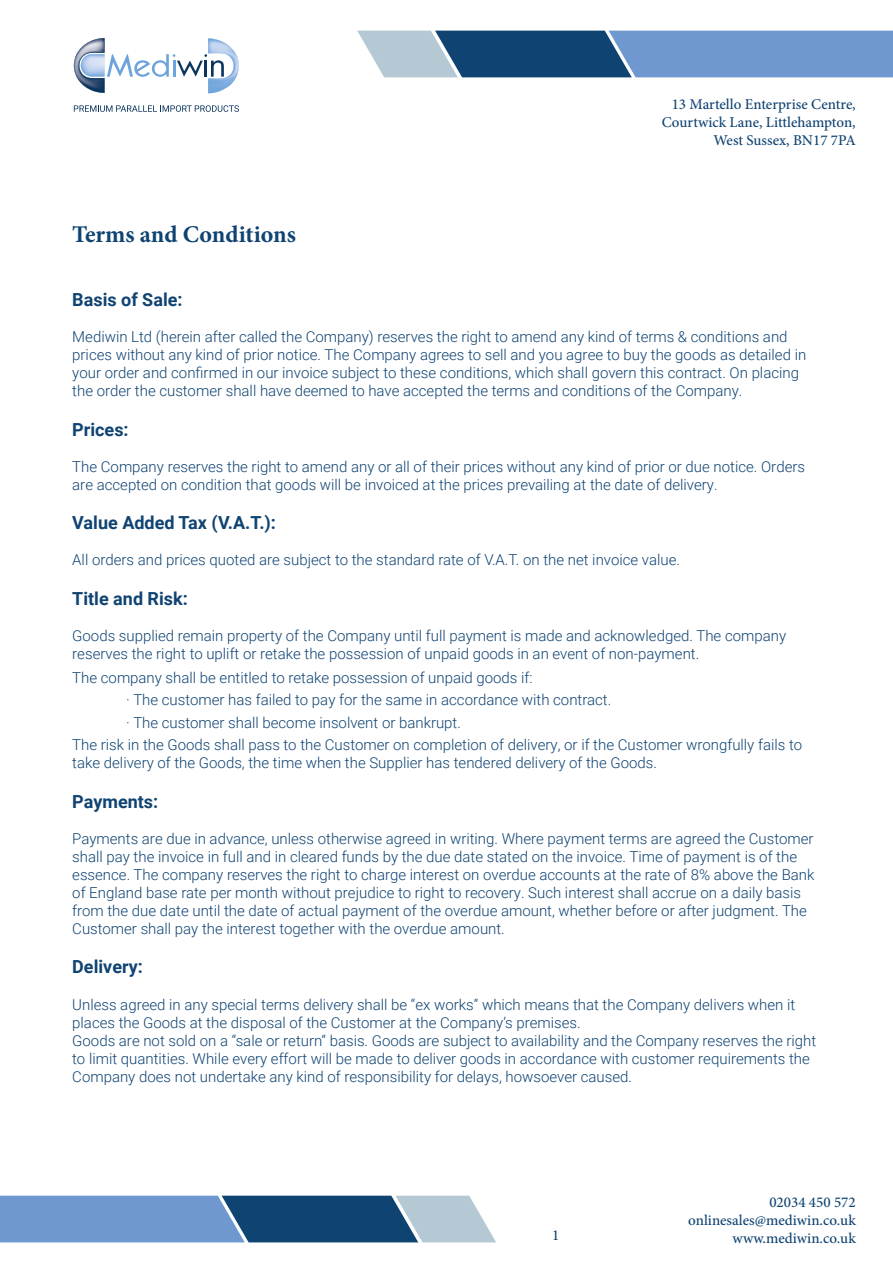
<style>
.page{position:relative;width:893px;height:1263px;background:#fff}
.page>*{position:absolute;margin:0;border:0;box-sizing:border-box;transform-origin:0 0}
.t1{font:700 24px "Minion Pro";color:#0f4372}
.t2{font:700 18px "Roboto";color:#0f4372}
.t3{font:300 15px/18px "Roboto";color:#0f4372}
.t4{font:500 15px/18px "Minion Pro";color:#0f4372;text-align:right}
</style>
<div class="page">
<svg style="left:74px;top:105px;width:165px;height:7px"></svg>
<svg style="left:107px;top:54px;width:101px;height:23px"></svg>
<img style="left:208px;top:38px;width:31px;height:55px">
<img style="left:74px;top:38px;width:31px;height:55px">
<svg style="left:357px;top:31px;width:536px;height:46px;background:#5f88b4"></svg>
<svg style="left:0;top:1196px;width:496px;height:46px;background:#5e86b1"></svg>
<p class="t1" style="left:72px;top:218px;width:225px">Terms and Conditions</p>
<p class="t4" style="left:662px;top:95px;width:196px">13 Martello Enterprise Centre,<br>Courtwick Lane, Littlehampton,</p>
<p class="t4" style="left:713px;top:131px;width:144px">West Sussex, BN17 7PA</p>
<p class="t2" style="left:72px;top:287px;width:112px">Basis of Sale:</p>
<p class="t3" style="left:72px;top:327px;width:735px">Mediwin Ltd (herein after called the Company) reserves the right to amend any kind of terms &amp; conditions and prices without any kind of prior notice. The Company agrees to sell and you agree to buy the goods as detailed in your order and confirmed in our invoice subject to these conditions, which shall govern this contract. On placing the order the customer shall have deemed to have accepted the terms and conditions of the Company.</p>
<p class="t2" style="left:72px;top:416px;width:58px">Prices:</p>
<p class="t3" style="left:72px;top:457px;width:734px">The Company reserves the right to amend any or all of their prices without any kind of prior or due notice. Orders are accepted on condition that goods will be invoiced at the prices prevailing at the date of delivery.</p>
<p class="t2" style="left:72px;top:510px;width:205px">Value Added Tax (V.A.T.):</p>
<p class="t3" style="left:72px;top:550px;width:609px">All orders and prices quoted are subject to the standard rate of V.A.T. on the net invoice value.</p>
<p class="t2" style="left:72px;top:586px;width:117px">Title and Risk:</p>
<p class="t3" style="left:72px;top:626px;width:715px">Goods supplied remain property of the Company until full payment is made and acknowledged. The company reserves the right to uplift or retake the possession of unpaid goods in an event of non-payment.</p>
<p class="t3" style="left:72px;top:668px;width:462px">The company shall be entitled to retake possession of unpaid goods if:</p>
<p class="t3" style="left:126px;top:690px;width:487px">· The customer has failed to pay for the same in accordance with contract.</p>
<p class="t3" style="left:126px;top:713px;width:336px">· The customer shall become insolvent or bankrupt.</p>
<p class="t3" style="left:72px;top:735px;width:731px">The risk in the Goods shall pass to the Customer on completion of delivery, or if the Customer wrongfully fails to take delivery of the Goods, the time when the Supplier has tendered delivery of the Goods.</p>
<p class="t2" style="left:72px;top:789px;width:88px">Payments:</p>
<p class="t3" style="left:72px;top:829px;width:744px">Payments are due in advance, unless otherwise agreed in writing. Where payment terms are agreed the Customer shall pay the invoice in full and in cleared funds by the due date stated on the invoice. Time of payment is of the essence. The company reserves the right to charge interest on overdue accounts at the rate of 8% above the Bank of England base rate per month without prejudice to right to recovery. Such interest shall accrue on a daily basis from the due date until the date of actual payment of the overdue amount, whether before or after judgment. The Customer shall pay the interest together with the overdue amount.</p>
<p class="t2" style="left:72px;top:954px;width:72px">Delivery:</p>
<p class="t3" style="left:72px;top:994px;width:724px">Unless agreed in any special terms delivery shall be “ex works” which means that the Company delivers when it places the Goods at the disposal of the Customer at the Company’s premises.</p>
<p class="t3" style="left:72px;top:1030px;width:745px">Goods are not sold on a “sale or return” basis. Goods are subject to availability and the Company reserves the right to limit quantities. While every effort will be made to deliver goods in accordance with customer requirements the<br>Company does not undertake any kind of responsibility for delays, howsoever caused.</p>
<p class="t4" style="left:769px;top:1193px;width:88px">02034 450 572</p>
<p class="t4" style="left:688px;top:1211px;width:169px">onlinesales@mediwin.co.uk</p>
<p class="t4" style="left:552px;top:1226px;width:9px">1</p>
<p class="t4" style="left:733px;top:1229px;width:125px">www.mediwin.co.uk</p>
</div>
